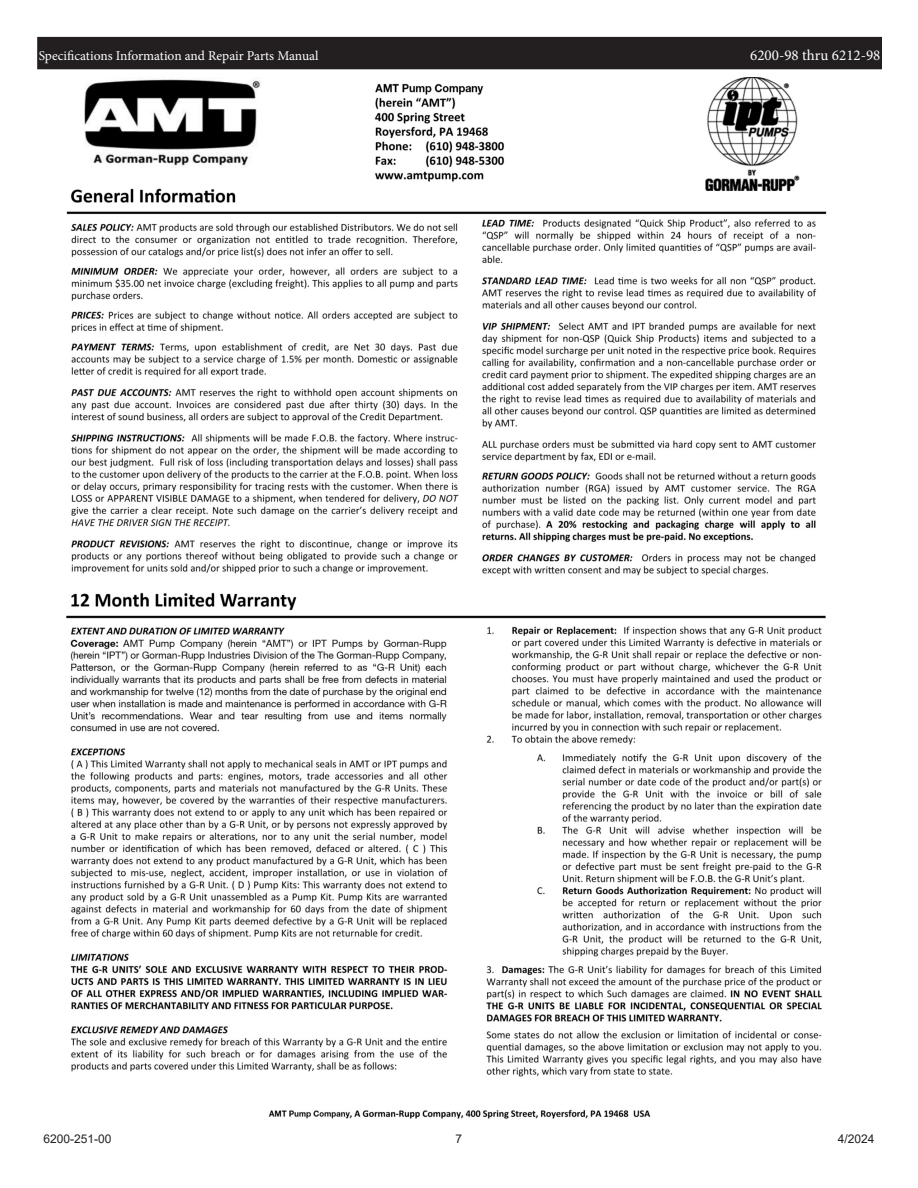
<style>
.page{position:relative;width:918px;height:1188px;background:#fff}
.page>*{position:absolute;margin:0;border:0;box-sizing:border-box;transform-origin:0 0}
.t1{font:15px "Minion Pro";color:#fff}
.t2{font:13.5px "Minion Pro";color:#fff}
.t3{font:12px "Arial";color:#231f20}
</style>
<div class="page">
<div style="left:38px;top:38px;width:843px;height:31px;background:#231f20"></div>
<div style="left:37px;top:37px;width:845px;height:32px;border:2px solid #231f20"></div>
<img style="left:66px;top:77px;width:761px;height:1042px">
<p class="t2" style="left:39px;top:46px;width:281px">Specifications Information and Repair Parts Manual</p>
<p class="t1" style="left:750px;top:45px;width:132px">6200-98 thru 6212-98</p>
<p class="t3" style="left:44px;top:1131px;width:70px">6200-251-00</p>
<p class="t3" style="left:456px;top:1131px;width:8px">7</p>
<p class="t3" style="left:838px;top:1131px;width:38px">4/2024</p>
</div>
